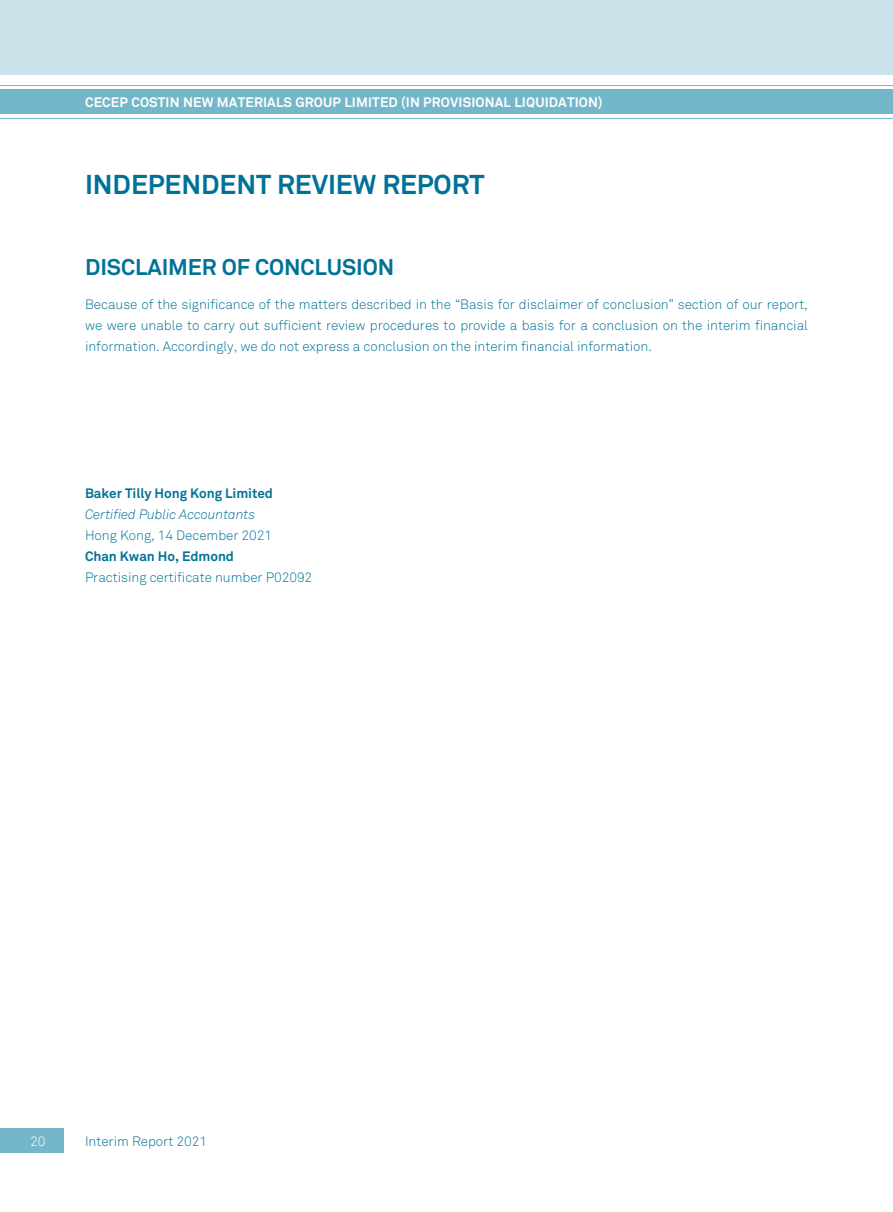
<style>
.page{position:relative;width:893px;height:1212px;background:#fff}
.page>*{position:absolute;margin:0;border:0;box-sizing:border-box;transform-origin:0 0}
.t1{font:700 27px "Akkurat Pro";letter-spacing:-.005em;color:#007297}
.t2{font:700 22.5px "Akkurat Pro";letter-spacing:-.005em;color:#007297}
.t3{font:13.5px/21px "Akkurat Light Pro";letter-spacing:-.005em;color:#007297;text-align:justify}
.t4{font:700 13.5px "Akkurat Pro";letter-spacing:.01em;color:#fff}
.t5{font:700 13.5px "Akkurat Pro";letter-spacing:-.005em;color:#007297}
.t6{font:italic 13.5px "Akkurat Light Pro";letter-spacing:-.005em;color:#007297}
.t7{font:13.5px "Akkurat Light Pro";color:#fff}
</style>
<div class="page">
<div style="left:0;top:89px;width:893px;height:25px;background:#74b7ca"></div>
<hr style="left:0;top:85px;width:893px;height:1px;background:#74b7ca">
<hr style="left:0;top:118px;width:893px;height:1px;background:#74b7ca">
<div style="left:0;top:0;width:893px;height:75px;background:#cbe2ea"></div>
<div style="left:0;top:1127px;width:64px;height:25px;background:#74b7ca"></div>
<p class="t4" style="left:85px;top:93px;width:519px">CECEP COSTIN NEW MATERIALS GROUP LIMITED (IN PROVISIONAL LIQUIDATION)</p>
<h1 class="t1" style="left:85px;top:168px;width:401px">INDEPENDENT REVIEW REPORT</h1>
<h2 class="t2" style="left:85px;top:253px;width:311px">DISCLAIMER OF CONCLUSION</h2>
<p class="t3" style="left:85px;top:294px;width:724px">Because of the significance of the matters described in the “Basis for disclaimer of conclusion” section of our report, we were unable to carry out sufficient review procedures to provide a basis for a conclusion on the interim financial information. Accordingly, we do not express a conclusion on the interim financial information.</p>
<p class="t5" style="left:85px;top:485px;width:190px">Baker Tilly Hong Kong Limited</p>
<p class="t6" style="left:85px;top:506px;width:172px">Certified Public Accountants</p>
<p class="t3" style="left:85px;top:525px;width:189px">Hong Kong, 14 December 2021</p>
<p class="t5" style="left:85px;top:548px;width:151px">Chan Kwan Ho, Edmond</p>
<p class="t3" style="left:85px;top:567px;width:229px">Practising certificate number P02092</p>
<p class="t7" style="left:30px;top:1133px;width:17px">20</p>
<p class="t3" style="left:85px;top:1131px;width:123px">Interim Report 2021</p>
</div>
